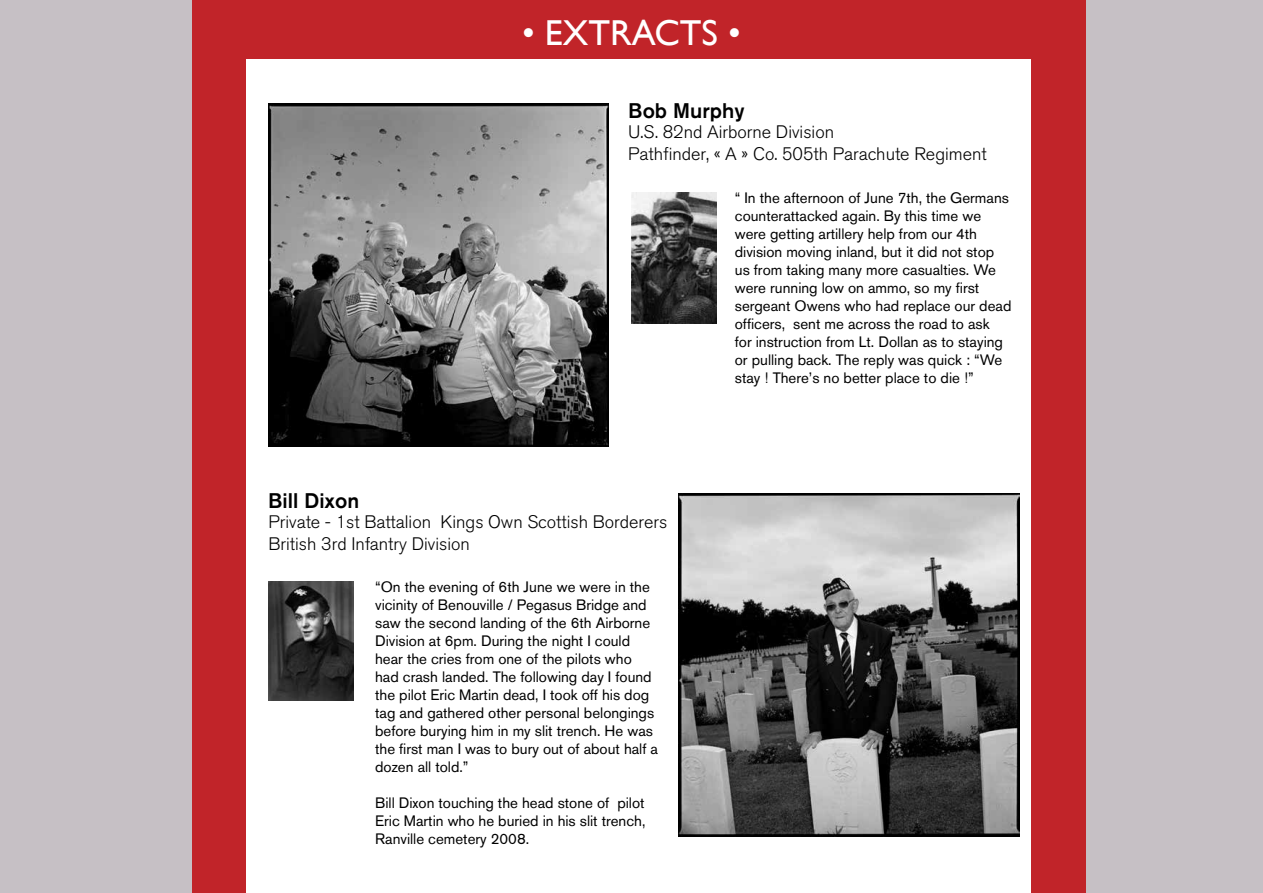
<style>
.page{position:relative;width:1263px;height:893px;background:#c6c0c5}
.page>*{position:absolute;margin:0;border:0;box-sizing:border-box;transform-origin:0 0}
.t1{font:36px "Gill Sans";color:#fff}
.t2{font:500 21px "Akzidenz Grotesk BQ";color:#000}
.t3{font:300 18px/21.6px "Akzidenz Grotesk BQ";color:#000}
.t4{font:15px/18px "Akzidenz Grotesk BQ";color:#000}
</style>
<div class="page">
<div style="left:192px;top:0;width:893px;height:893px;background:#c12429"></div>
<div style="left:247px;top:60px;width:784px;height:833px;background:#fff"></div>
<img style="left:631px;top:192px;width:85px;height:131px">
<img style="left:269px;top:103px;width:340px;height:343px">
<img style="left:679px;top:493px;width:340px;height:344px">
<img style="left:268px;top:581px;width:85px;height:119px">
<h1 class="t1" style="left:522px;top:12px;width:220px">• EXTRACTS •</h1>
<h2 class="t2" style="left:628px;top:98px;width:118px">Bob Murphy</h2>
<p class="t3" style="left:628px;top:122px;width:360px">U.S. 82nd Airborne Division<br>Pathfinder, « A » Co. 505th Parachute Regiment</p>
<h2 class="t2" style="left:268px;top:488px;width:92px">Bill Dixon</h2>
<p class="t3" style="left:269px;top:512px;width:400px">Private - 1st Battalion Kings Own Scottish Borderers<br>British 3rd Infantry Division</p>
<p class="t4" style="left:375px;top:578px;width:284px">“On the evening of 6th June we were in the vicinity of Benouville / Pegasus Bridge and saw the second landing of the 6th Airborne Division at 6pm. During the night I could hear the cries from one of the pilots who had crash landed. The following day I found the pilot Eric Martin dead, I took off his dog tag and gathered other personal belongings before burying him in my slit trench. He was the first man I was to bury out of about half a dozen all told.”</p>
<p class="t4" style="left:375px;top:794px;width:272px;text-align:justify">Bill Dixon touching the head stone of pilot Eric Martin who he buried in his slit trench, Ranville cemetery 2008.</p>
<p class="t4" style="left:735px;top:188px;width:278px">“ In the afternoon of June 7th, the Germans counterattacked again. By this time we were getting artillery help from our 4th division moving inland, but it did not stop us from taking many more casualties. We were running low on ammo, so my first sergeant Owens who had replace our dead officers, sent me across the road to ask<br>for instruction from Lt. Dollan as to staying or pulling back. The reply was quick : “We stay ! There’s no better place to die !”</p>
</div>
